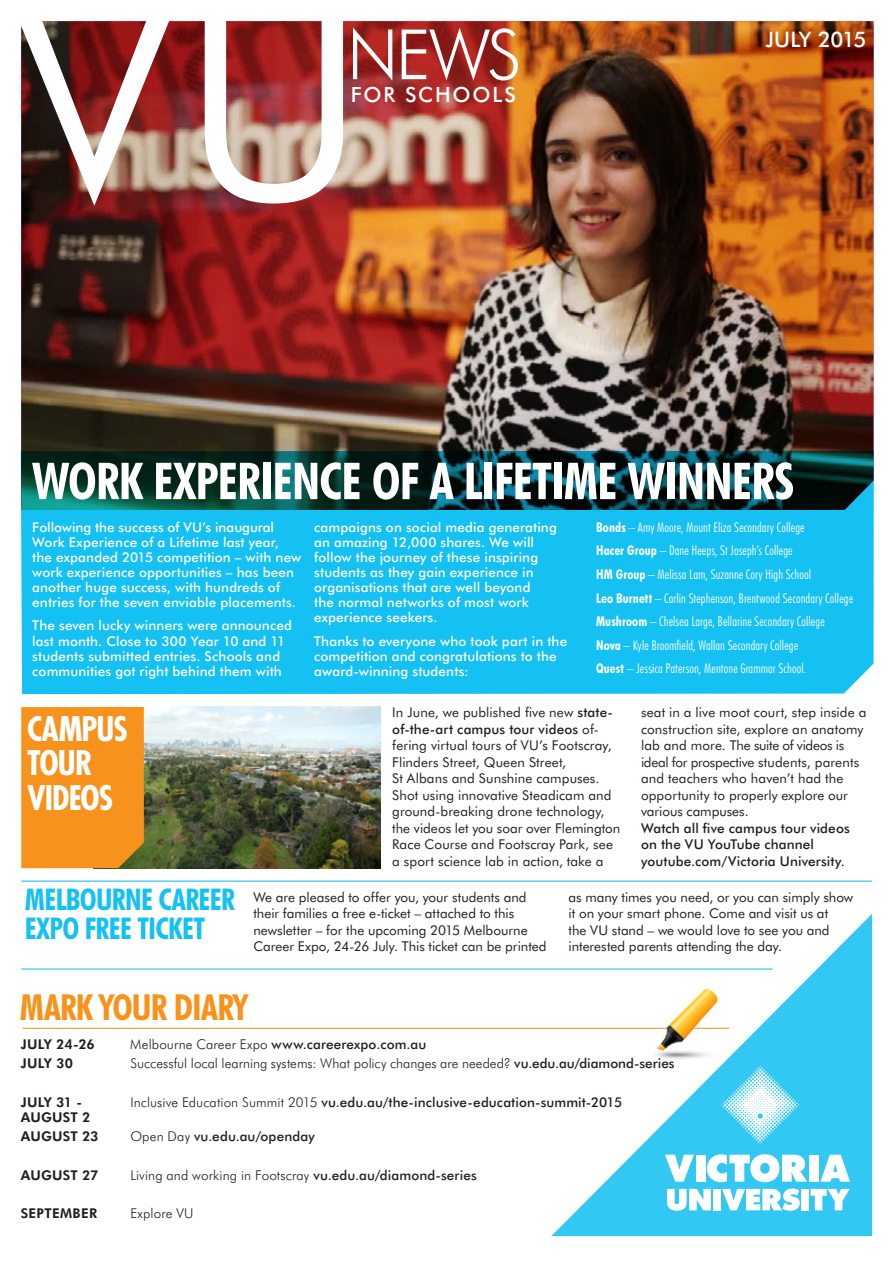
<style>
.page{position:relative;width:893px;height:1263px;background:#fff}
.page>*{position:absolute;margin:0;border:0;box-sizing:border-box;transform-origin:0 0}
.t1{font:249.75px "Futura BT";color:#fff}
.t2{font:300 69.45px "Futura BT";color:#fff}
.FIRST_HEADLINE{font:700 condensed 51px "Futura BT";letter-spacing:-.015em;color:#fff}
.t3{font:700 condensed 36px "Futura BT";letter-spacing:-.02em;color:#f7931d}
.t4{font:700 condensed 33px/34.5px "Futura";letter-spacing:-.03em;color:#fff}
.t5{font:700 condensed 30px/28.5px "Futura BT";letter-spacing:-.02em;color:#15c0f2}
.t6{font:500 21.45px "Futura BT";letter-spacing:-.04em;color:#fff}
.t7{font:500 21px "Futura BT";letter-spacing:.085em;color:#fff}
.Body_Copy_2{font:13.5px/16.5px "Futura BT";letter-spacing:.005em;color:#231f20}
.t8{font:500 13.5px/15px "Futura BT";letter-spacing:.01em;color:#fff}
.t9{font:300 condensed 13.5px "Futura BT";letter-spacing:.01em;color:#fff}
.Body_Copy_2-2{font:500 13.5px/16.5px "Futura BT";letter-spacing:.01em;color:#231f20}
.t10{font:300 13.5px "Futura BT";color:#231f20}
.t11{font:800 13.5px "Futura BT";letter-spacing:.015em;color:#231f20}
.s1{font-weight:700}
.s2{font-weight:500}
.s3{font-weight:300}
</style>
<div class="page">
<img style="left:144px;top:707px;width:236px;height:161px">
<img style="left:21px;top:21px;width:852px;height:430px">
<svg style="left:21px;top:451px;width:853px;height:243px;fill:#15c0f2"></svg>
<hr style="left:23px;top:1028px;width:706px;height:1px;background:#f7931d">
<svg style="left:546px;top:914px;width:326px;height:322px"></svg>
<svg style="left:721px;top:1066px;width:78px;height:78px"></svg>
<svg style="left:665px;top:1155px;width:29px;height:27px"></svg>
<div style="left:696px;top:1155px;width:9px;height:27px;background:#fff"></div>
<svg style="left:707px;top:1154px;width:100px;height:28px"></svg>
<div style="left:809px;top:1155px;width:10px;height:27px;background:#fff"></div>
<svg style="left:820px;top:1155px;width:30px;height:27px"></svg>
<svg style="left:667px;top:1189px;width:44px;height:22px"></svg>
<div style="left:713px;top:1189px;width:8px;height:21px;background:#fff"></div>
<svg style="left:722px;top:1188px;width:78px;height:23px"></svg>
<div style="left:801px;top:1189px;width:8px;height:21px;background:#fff"></div>
<svg style="left:810px;top:1189px;width:40px;height:21px"></svg>
<div style="left:21px;top:707px;width:123px;height:161px;background:#f7931d"></div>
<hr style="left:21px;top:880px;width:851px;height:2px;background:#15c0f2">
<hr style="left:21px;top:968px;width:751px;height:1px;background:#15c0f2">
<p class="t1" style="left:22px;top:-42px;width:343px">VU</p>
<p class="t2" style="left:347px;top:12px;width:176px">NEWS</p>
<p class="t7" style="left:351px;top:81px;width:166px">FOR SCHOOLS</p>
<p class="t6" style="left:765px;top:26px;width:102px">JULY 2015</p>
<p class="FIRST_HEADLINE" style="left:32px;top:450px;width:764px">WORK EXPERIENCE OF A LIFETIME WINNERS</p>
<p class="t8" style="left:32px;top:520px;width:271px">Following the success of VU’s inaugural Work Experience of a Lifetime last year, the expanded 2015 competition – with new work experience opportunities – has been another huge success, with hundreds of entries for the seven enviable placements.</p>
<p class="t8" style="left:32px;top:618px;width:261px">The seven lucky winners were announced last month. Close to 300 Year 10 and 11 students submitted entries. Schools and communities got right behind them with</p>
<p class="t4" style="left:27px;top:711px;width:102px">CAMPUS<br>TOUR<br>VIDEOS</p>
<p class="t8" style="left:314px;top:520px;width:244px">campaigns on social media generating an amazing 12,000 shares. We will follow the journey of these inspiring students as they gain experience in organisations that are well beyond<br>the normal networks of most work experience seekers.</p>
<p class="t8" style="left:314px;top:633px;width:254px">Thanks to everyone who took part in the competition and congratulations to the award-winning students:</p>
<p class="t9" style="left:596px;top:519px;width:210px"><span class="s1">Bonds</span> – Amy Moore, Mount Eliza Secondary College</p>
<p class="t9" style="left:596px;top:542px;width:198px"><span class="s1">Hacer Group</span> – Dane Heeps, St Joseph’s College</p>
<p class="t9" style="left:596px;top:566px;width:217px"><span class="s1">HM Group</span> – Melissa Lam, Suzanne Cory High School</p>
<p class="t9" style="left:596px;top:589px;width:258px"><span class="s1">Leo Burnett</span> – Carlin Stephenson, Brentwood Secondary College</p>
<p class="t9" style="left:596px;top:613px;width:230px"><span class="s1">Mushroom</span> – Chelsea Large, Bellarine Secondary College</p>
<p class="t9" style="left:596px;top:636px;width:203px"><span class="s1">Nova</span> – Kyle Broomfield, Wallan Secondary College</p>
<p class="t9" style="left:596px;top:660px;width:212px"><span class="s1">Quest</span> – Jessica Paterson, Mentone Grammar School.</p>
<p class="Body_Copy_2" style="left:392px;top:704px;width:222px">In June, we published five new <span class="s2">state&shy;of-the-art campus tour videos</span> of&shy;fering virtual tours of VU’s Footscray, Flinders Street, Queen Street,<br>St Albans and Sunshine campuses.</p>
<p class="Body_Copy_2" style="left:392px;top:786px;width:230px">Shot using innovative Steadicam and ground-breaking drone technology, the videos let you soar over Flemington Race Course and Footscray Park, see a sport science lab in action, take a</p>
<p class="Body_Copy_2" style="left:641px;top:704px;width:227px">seat in a live moot court, step inside a construction site, explore an anatomy lab and more. The suite of videos is ideal for prospective students, parents and teachers who haven’t had the opportunity to properly explore our various campuses.</p>
<p class="Body_Copy_2-2" style="left:641px;top:819px;width:210px">Watch all five campus tour videos on the VU YouTube channel youtube.com/Victoria University.</p>
<p class="t5" style="left:25px;top:885px;width:212px">MELBOURNE CAREER<br>EXPO FREE TICKET</p>
<p class="Body_Copy_2" style="left:253px;top:888px;width:295px">We are pleased to offer you, your students and their families a free e-ticket – attached to this newsletter – for the upcoming 2015 Melbourne Career Expo, 24-26 July. This ticket can be printed</p>
<p class="Body_Copy_2" style="left:569px;top:888px;width:286px">as many times you need, or you can simply show it on your smart phone. Come and visit us at<br>the VU stand – we would love to see you and interested parents attending the day.</p>
<p class="t3" style="left:20px;top:985px;width:229px">MARK YOUR DIARY</p>
<p class="t11" style="left:21px;top:1036px;width:76px">JULY 24-26</p>
<p class="Body_Copy_2-2" style="left:130px;top:1036px;width:298px"><span class="s3">Melbourne Career Expo</span> www.careerexpo.com.au</p>
<p class="t11" style="left:21px;top:1055px;width:54px">JULY 30</p>
<p class="t10" style="left:130px;top:1055px;width:546px">Successful local learning systems: What policy changes are needed? <span class="s2">vu.edu.au/diamond-series</span></p>
<p class="t11" style="left:21px;top:1094px;width:63px">JULY 31 -</p>
<p class="Body_Copy_2-2" style="left:130px;top:1093px;width:493px"><span class="s3">Inclusive Education Summit 2015</span> vu.edu.au/the-inclusive-education-summit-2015</p>
<p class="t11" style="left:21px;top:1109px;width:71px">AUGUST 2</p>
<p class="t11" style="left:21px;top:1128px;width:79px">AUGUST 23</p>
<p class="Body_Copy_2-2" style="left:130px;top:1128px;width:186px"><span class="s3">Open Day</span> vu.edu.au/openday</p>
<p class="t11" style="left:21px;top:1166px;width:79px">AUGUST 27</p>
<p class="t10" style="left:130px;top:1166px;width:348px">Living and working in Footscray <span class="s2">vu.edu.au/diamond-series</span></p>
<p class="t11" style="left:21px;top:1205px;width:78px">SEPTEMBER</p>
<p class="t10" style="left:130px;top:1205px;width:65px">Explore VU</p>
</div>
